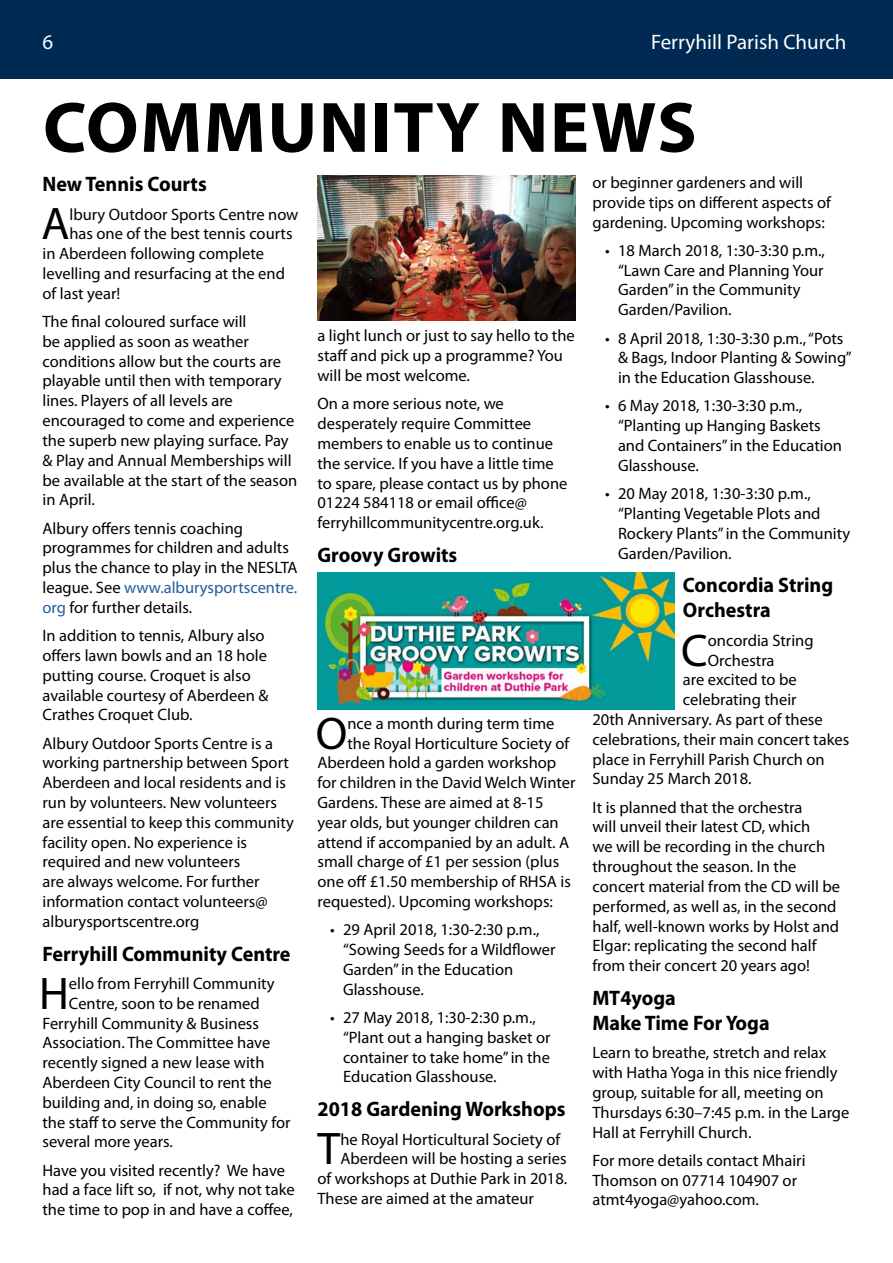
<style>
.page{position:relative;width:893px;height:1263px;background:#fff}
.page>*{position:absolute;margin:0;border:0;box-sizing:border-box;transform-origin:0 0}
.t1{font:700 72px "Myriad Pro";letter-spacing:.02em;color:#000}
.t2{font:45.9px "Myriad Pro";color:#000}
.t3{font:700 21px/25.2px "Myriad Pro";color:#000;scale:.96 1}
.t4{font:21px "Myriad Pro";color:#fff}
.t5{font:16.5px/19.8px "Myriad Pro";color:#000}
.s1{color:#215e9e}
</style>
<div class="page">
<div style="left:0;top:0;width:648px;height:15px;background:#002a52"></div>
<div style="left:648px;top:0;width:245px;height:15px;background:#002a52"></div>
<div style="left:0;top:15px;width:648px;height:28px;background:#002a52"></div>
<div style="left:648px;top:15px;width:245px;height:28px;background:#002a52"></div>
<div style="left:0;top:43px;width:648px;height:36px;background:#002a52"></div>
<div style="left:648px;top:43px;width:245px;height:36px;background:#002a52"></div>
<img style="left:317px;top:175px;width:258px;height:146px">
<img style="left:318px;top:572px;width:356px;height:137px">
<p class="t4" style="left:43px;top:29px;width:12px">6</p>
<p class="t4" style="left:651px;top:29px;width:197px">Ferryhill Parish Church</p>
<h1 class="t1" style="left:43px;top:81px;width:655px">COMMUNITY NEWS</h1>
<p class="t3" style="left:43px;top:171px;width:173px">New Tennis Courts</p>
<h2 class="t2" style="left:41px;top:196px;width:30px">A</h2>
<p class="t5" style="left:69px;top:204px;width:230px">lbury Outdoor Sports Centre now</p>
<p class="t5" style="left:592px;top:172px;width:240px">or beginner gardeners and will provide tips on different aspects of gardening. Upcoming workshops:</p>
<p class="t5" style="left:618px;top:240px;width:208px;text-indent:-13px">• 18 March 2018, 1:30-3:30 p.m., “Lawn Care and Planning Your<br>Garden” in the Community<br>Garden/Pavilion.</p>
<p class="t5" style="left:618px;top:328px;width:235px;text-indent:-13px">• 8 April 2018, 1:30-3:30 p.m., “Pots &amp; Bags, Indoor Planting &amp; Sowing” in the Education Glasshouse.</p>
<p class="t5" style="left:618px;top:396px;width:225px;text-indent:-13px">• 6 May 2018, 1:30-3:30 p.m., “Planting up Hanging Baskets and Containers” in the Education<br>Glasshouse.</p>
<p class="t5" style="left:618px;top:483px;width:234px;text-indent:-13px">• 20 May 2018, 1:30-3:30 p.m., “Planting Vegetable Plots and<br>Rockery Plants” in the Community<br>Garden/Pavilion.</p>
<p class="t3" style="left:683px;top:572px;width:158px">Concordia String<br>Orchestra</p>
<h2 class="t2" style="left:681px;top:622px;width:28px">C</h2>
<p class="t5" style="left:708px;top:630px;width:107px">oncordia String</p>
<p class="t5" style="left:69px;top:224px;width:225px">has one of the best tennis courts</p>
<p class="t5" style="left:43px;top:243px;width:223px">in Aberdeen following complete</p>
<p class="t5" style="left:43px;top:263px;width:244px">levelling and resurfacing at the end</p>
<p class="t5" style="left:43px;top:283px;width:79px">of last year!</p>
<p class="t5" style="left:43px;top:311px;width:256px">The final coloured surface will<br>be applied as soon as weather conditions allow but the courts are playable until then with temporary lines. Players of all levels are encouraged to come and experience the superb new playing surface. Pay &amp; Play and Annual Memberships will be available at the start of the season in April.</p>
<p class="t5" style="left:43px;top:518px;width:257px">Albury offers tennis coaching programmes for children and adults plus the chance to play in the NESLTA league. See <span class="s1">www.alburysportscentre. org</span> for further details.</p>
<p class="t5" style="left:43px;top:625px;width:227px">In addition to tennis, Albury also offers lawn bowls and an 18 hole putting course. Croquet is also available courtesy of Aberdeen &amp;<br>Crathes Croquet Club.</p>
<p class="t5" style="left:43px;top:733px;width:253px">Albury Outdoor Sports Centre is a working partnership between Sport<br>Aberdeen and local residents and is run by volunteers. New volunteers are essential to keep this community facility open. No experience is required and new volunteers<br>are always welcome. For further information contact volunteers@ alburysportscentre.org</p>
<p class="t3" style="left:43px;top:940px;width:260px">Ferryhill Community Centre</p>
<h2 class="t2" style="left:39px;top:965px;width:31px">H</h2>
<p class="t5" style="left:69px;top:973px;width:207px">ello from Ferryhill Community</p>
<p class="t5" style="left:317px;top:326px;width:259px">a light lunch or just to say hello to the staff and pick up a programme? You will be most welcome.</p>
<p class="t5" style="left:317px;top:394px;width:251px">On a more serious note, we desperately require Committee members to enable us to continue the service. If you have a little time to spare, please contact us by phone<br>01224 584118 or email office@ ferryhillcommunitycentre.org.uk.</p>
<p class="t3" style="left:317px;top:541px;width:147px">Groovy Growits</p>
<p class="t5" style="left:708px;top:650px;width:68px">Orchestra</p>
<p class="t5" style="left:683px;top:670px;width:115px">are excited to be</p>
<p class="t5" style="left:683px;top:689px;width:115px">celebrating their</p>
<p class="t5" style="left:592px;top:709px;width:232px">20th Anniversary. As part of these</p>
<p class="t5" style="left:592px;top:729px;width:258px">celebrations, their main concert takes</p>
<p class="t5" style="left:592px;top:749px;width:234px">place in Ferryhill Parish Church on</p>
<p class="t5" style="left:592px;top:769px;width:161px">Sunday 25 March 2018.</p>
<p class="t5" style="left:592px;top:797px;width:249px">It is planned that the orchestra<br>will unveil their latest CD, which<br>we will be recording in the church throughout the season. In the concert material from the CD will be performed, as well as, in the second half, well-known works by Holst and Elgar: replicating the second half from their concert 20 years ago!</p>
<p class="t3" style="left:592px;top:984px;width:186px">MT4yoga<br>Make Time For Yoga</p>
<p class="t5" style="left:592px;top:1043px;width:258px">Learn to breathe, stretch and relax with Hatha Yoga in this nice friendly group, suitable for all, meeting on Thursdays 6:30–7:45 p.m. in the Large Hall at Ferryhill Church.</p>
<p class="t5" style="left:592px;top:1150px;width:215px">For more details contact Mhairi<br>Thomson on 07714 104907 or atmt4yoga@yahoo.com.</p>
<h2 class="t2" style="left:316px;top:705px;width:33px">O</h2>
<p class="t5" style="left:347px;top:713px;width:208px">nce a month during term time</p>
<p class="t5" style="left:347px;top:733px;width:223px">the Royal Horticulture Society of</p>
<p class="t5" style="left:317px;top:753px;width:240px">Aberdeen hold a garden workshop</p>
<p class="t5" style="left:317px;top:772px;width:259px">for children in the David Welch Winter</p>
<p class="t5" style="left:317px;top:792px;width:227px">Gardens. These are aimed at 8-15</p>
<p class="t5" style="left:317px;top:812px;width:243px">year olds, but younger children can</p>
<p class="t5" style="left:317px;top:832px;width:253px">attend if accompanied by an adult. A</p>
<p class="t5" style="left:317px;top:852px;width:243px">small charge of £1 per session (plus</p>
<p class="t5" style="left:317px;top:871px;width:255px">one off £1.50 membership of RHSA is</p>
<p class="t5" style="left:317px;top:891px;width:237px">requested). Upcoming workshops:</p>
<p class="t5" style="left:343px;top:920px;width:214px;text-indent:-13px">• 29 April 2018, 1:30-2:30 p.m., “Sowing Seeds for a Wildflower<br>Garden” in the Education<br>Glasshouse.</p>
<p class="t5" style="left:343px;top:1007px;width:209px;text-indent:-13px">• 27 May 2018, 1:30-2:30 p.m., “Plant out a hanging basket or container to take home” in the<br>Education Glasshouse.</p>
<p class="t3" style="left:317px;top:1096px;width:260px">2018 Gardening Workshops</p>
<h2 class="t2" style="left:318px;top:1120px;width:24px">T</h2>
<p class="t5" style="left:340px;top:1129px;width:221px">he Royal Horticultural Society of</p>
<p class="t5" style="left:69px;top:993px;width:192px">Centre, soon to be renamed</p>
<p class="t5" style="left:43px;top:1013px;width:218px">Ferryhill Community &amp; Business</p>
<p class="t5" style="left:43px;top:1032px;width:229px">Association. The Committee have</p>
<p class="t5" style="left:43px;top:1052px;width:224px">recently signed a new lease with</p>
<p class="t5" style="left:43px;top:1072px;width:231px">Aberdeen City Council to rent the</p>
<p class="t5" style="left:43px;top:1092px;width:226px">building and, in doing so, enable</p>
<p class="t5" style="left:43px;top:1112px;width:249px">the staff to serve the Community for</p>
<p class="t5" style="left:43px;top:1131px;width:132px">several more years.</p>
<p class="t5" style="left:43px;top:1160px;width:254px">Have you visited recently? We have had a face lift so, if not, why not take the time to pop in and have a coffee,</p>
<p class="t5" style="left:340px;top:1148px;width:228px">Aberdeen will be hosting a series</p>
<p class="t5" style="left:317px;top:1168px;width:251px">of workshops at Duthie Park in 2018.</p>
<p class="t5" style="left:317px;top:1188px;width:218px">These are aimed at the amateur</p>
</div>
